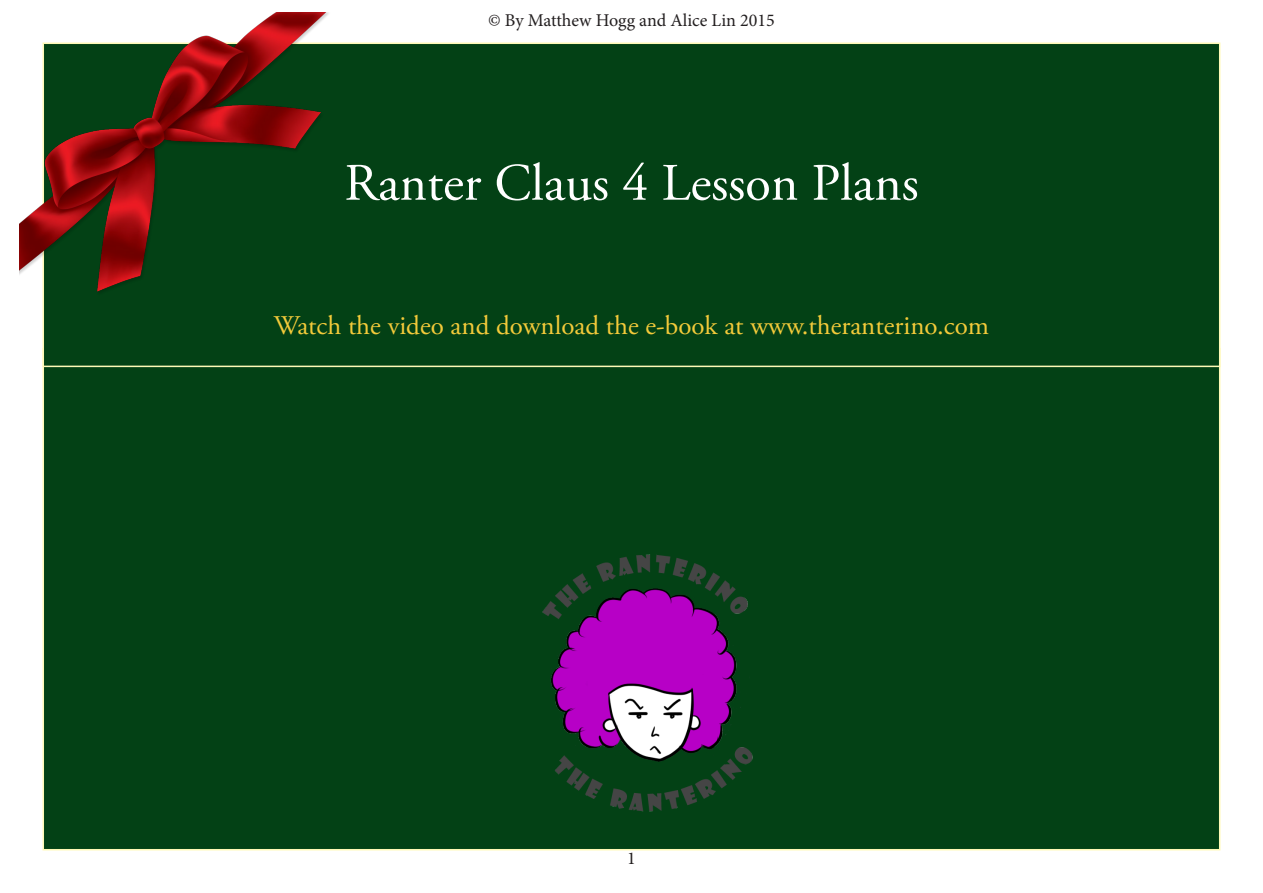
<style>
.page{position:relative;width:1263px;height:893px;background:#fff}
.page>*{position:absolute;margin:0;border:0;box-sizing:border-box;transform-origin:0 0}
.t1{font:52.5px "Adobe Garamond Pro";color:#fff}
.t2{font:27px "Adobe Garamond Pro";color:#f3ca3a}
.t3{font:18px "Minion Pro";color:#231f20}
</style>
<div class="page">
<div style="left:43px;top:348px;width:1177px;height:502px;background:#034115;border:2px solid #fff9b6"></div>
<div style="left:43px;top:43px;width:1177px;height:324px;background:#034115;border:2px solid #fff9b6"></div>
<img style="left:542px;top:554px;width:211px;height:258px">
<img style="left:19px;top:13px;width:311px;height:282px">
<p class="t3" style="left:488px;top:8px;width:288px">© By Matthew Hogg and Alice Lin 2015</p>
<p class="t1" style="left:344px;top:151px;width:576px">Ranter Claus 4 Lesson Plans</p>
<p class="t2" style="left:274px;top:309px;width:717px">Watch the video and download the e-book at www.theranterino.com</p>
<p class="t3" style="left:627px;top:846px;width:10px">1</p>
</div>
